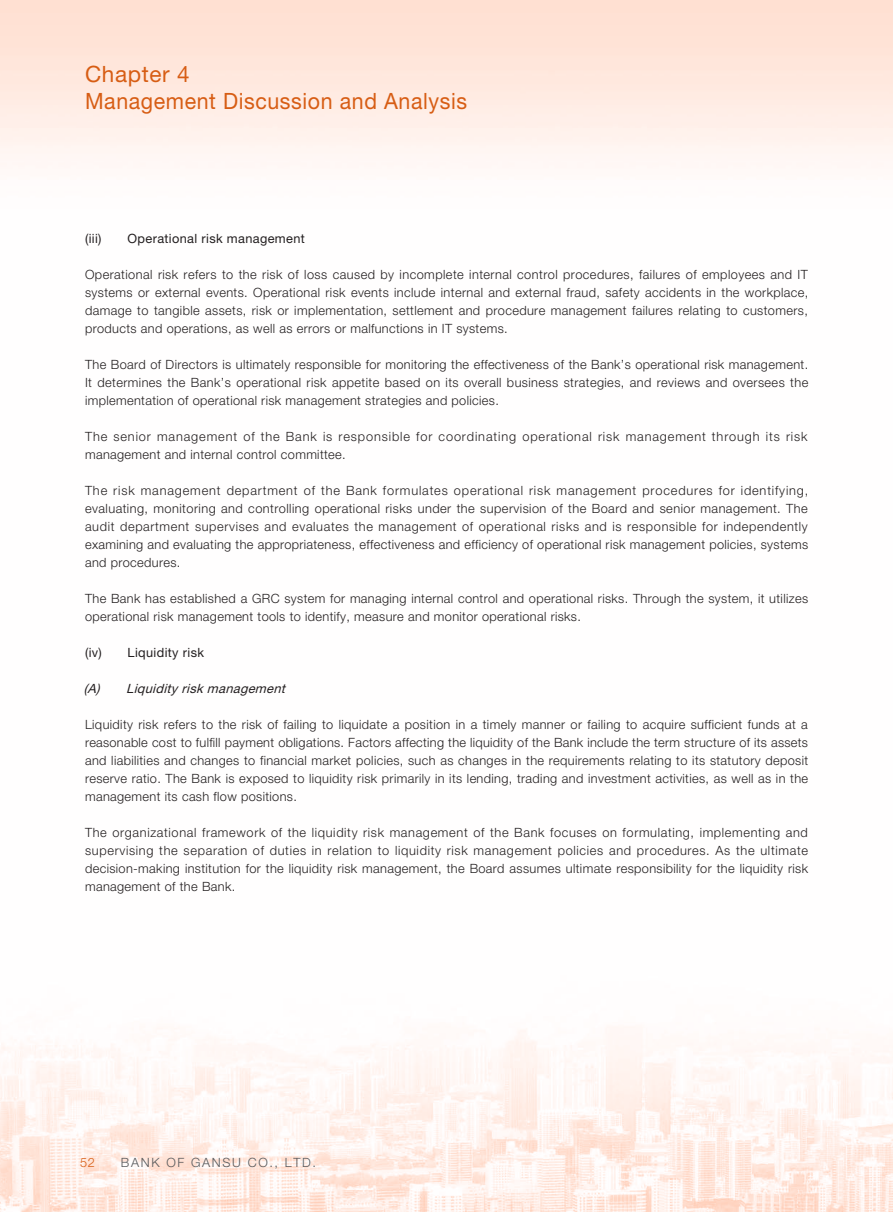
<style>
.page{position:relative;width:893px;height:1212px;background:#fff}
.page>*{position:absolute;margin:0;border:0;box-sizing:border-box;transform-origin:0 0}
.t1{font:22.5px/27px "Helvetica Neue LT Std";letter-spacing:.03em;color:#d75d14}
.t2{font:300 12.75px/18px "Helvetica Neue LT Std";letter-spacing:.03em;color:#231f20;text-align:justify}
.t3{font:300 12.75px/18px "Helvetica Neue LT Std";letter-spacing:.07em;color:#231f20}
.t4{font:12.75px "Helvetica Neue LT Std";letter-spacing:.03em;color:#231f20}
.t5{font:italic 12.75px "Helvetica Neue LT Std";color:#231f20}
.t6{font:300 12.75px "Helvetica Neue LT Std";letter-spacing:.13em;color:#57585a}
.t7{font:300 12.75px "Helvetica Neue LT Std";color:#d75d14}
</style>
<div class="page">
<img style="left:0;top:0;width:893px;height:1212px">
<h1 class="t1" style="left:85px;top:61px;width:384px">Chapter 4<br>Management Discussion and Analysis</h1>
<p class="t4" style="left:85px;top:231px;width:18px">(iii)</p>
<p class="t4" style="left:128px;top:231px;width:179px">Operational risk management</p>
<p class="t2" style="left:85px;top:265px;width:725px">Operational risk refers to the risk of loss caused by incomplete internal control procedures, failures of employees and IT systems or external events. Operational risk events include internal and external fraud, safety accidents in the workplace, damage to tangible assets, risk or implementation, settlement and procedure management failures relating to customers, products and operations, as well as errors or malfunctions in IT systems.</p>
<p class="t2" style="left:85px;top:355px;width:725px">The Board of Directors is ultimately responsible for monitoring the effectiveness of the Bank’s operational risk management.<br>It determines the Bank’s operational risk appetite based on its overall business strategies, and reviews and oversees the implementation of operational risk management strategies and policies.</p>
<p class="t3" style="left:85px;top:427px;width:724px">The senior management of the Bank is responsible for coordinating operational risk management through its risk management and internal control committee.</p>
<p class="t2" style="left:85px;top:481px;width:725px">The risk management department of the Bank formulates operational risk management procedures for identifying, evaluating, monitoring and controlling operational risks under the supervision of the Board and senior management. The audit department supervises and evaluates the management of operational risks and is responsible for independently examining and evaluating the appropriateness, effectiveness and efficiency of operational risk management policies, systems and procedures.</p>
<p class="t2" style="left:85px;top:589px;width:725px">The Bank has established a GRC system for managing internal control and operational risks. Through the system, it utilizes operational risk management tools to identify, measure and monitor operational risks.</p>
<p class="t4" style="left:85px;top:645px;width:18px">(iv)</p>
<p class="t4" style="left:128px;top:645px;width:78px">Liquidity risk</p>
<p class="t5" style="left:84px;top:681px;width:207px">(A) Liquidityrisk management</p>
<p class="t2" style="left:85px;top:715px;width:725px">Liquidity risk refers to the risk of failing to liquidate a position in a timely manner or failing to acquire sufficient funds at a reasonable cost to fulfill payment obligations. Factors affecting the liquidity of the Bank include the term structure of its assets and liabilities and changes to financial market policies, such as changes in the requirements relating to its statutory deposit reserve ratio. The Bank is exposed to liquidity risk primarily in its lending, trading and investment activities, as well as in the management its cash flow positions.</p>
<p class="t2" style="left:85px;top:823px;width:725px">The organizational framework of the liquidity risk management of the Bank focuses on formulating, implementing and supervising the separation of duties in relation to liquidity risk management policies and procedures. As the ultimate decision-making institution for the liquidity risk management, the Board assumes ultimate responsibility for the liquidity risk management of the Bank.</p>
<p class="t7" style="left:80px;top:1155px;width:16px">52</p>
<p class="t6" style="left:121px;top:1155px;width:197px">BANK OF GANSU CO., LTD.</p>
</div>
